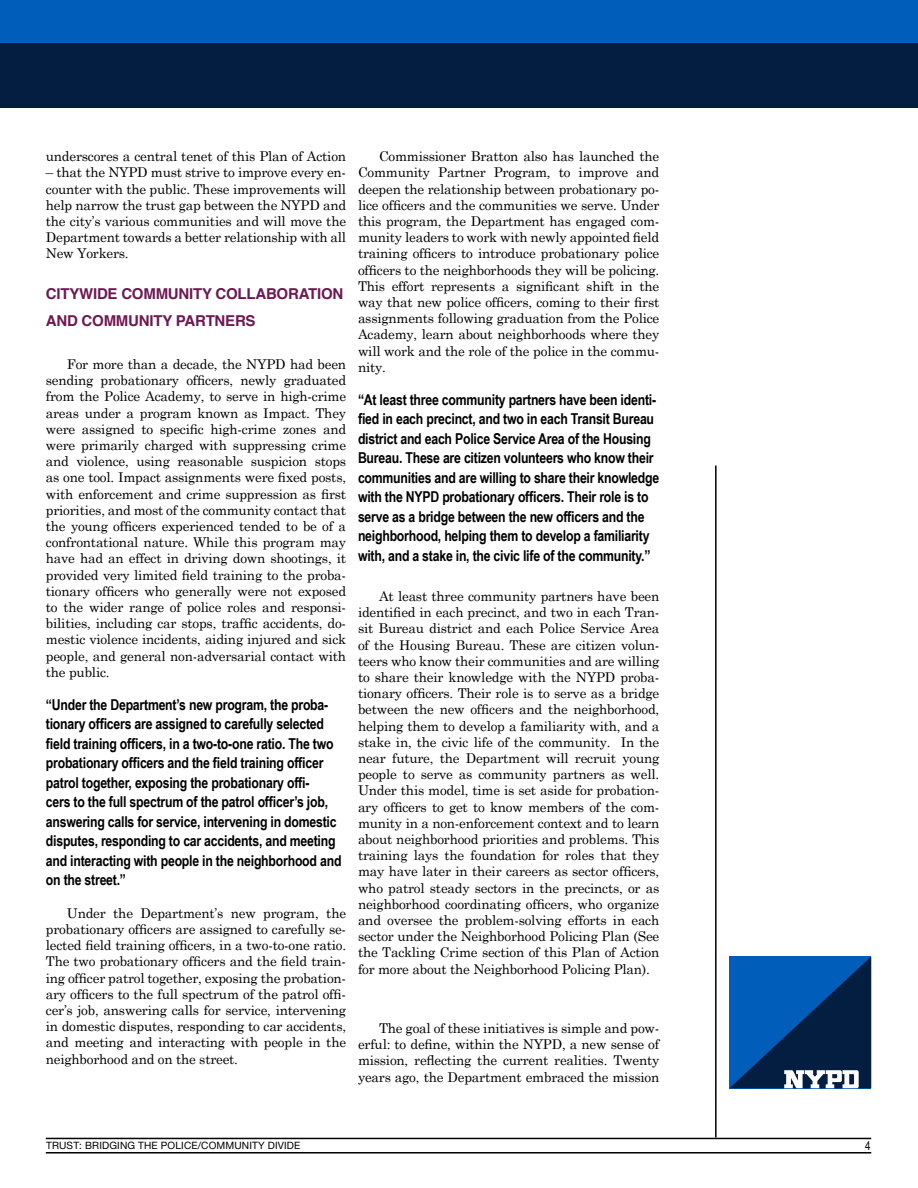
<style>
.page{position:relative;width:918px;height:1188px;background:#fff}
.page>*{position:absolute;margin:0;border:0;box-sizing:border-box;transform-origin:0 0}
.t1{font:700 15px/19.5px "Arial Narrow";letter-spacing:-.015em;color:#000}
.t2{font:700 15px/27px "Helvetica";letter-spacing:-.015em;color:#6d1952}
.t3{font:13.5px/16.2px "Century Schoolbook";letter-spacing:-.015em;color:#000;text-align:justify}
.t4{font:12px "Arial Narrow";color:#000}
.t5{font:10.2px "Helvetica Neue";letter-spacing:.015em;color:#000}
</style>
<div class="page">
<div style="left:0;top:0;width:918px;height:108px;background:#005db9"></div>
<div style="left:0;top:43px;width:918px;height:65px;background:#041e41"></div>
<hr style="left:46px;top:1138px;width:825px;height:1px;background:#000">
<hr style="left:46px;top:1152px;width:825px;height:2px;background:#000">
<hr style="left:715px;top:466px;width:2px;height:671px;background:#000">
<svg style="left:729px;top:956px;width:142px;height:132px;background:#0d4886"></svg>
<p class="t3" style="left:46px;top:148px;width:302px">underscores a central tenet of this Plan of Action</p>
<p class="t3" style="left:46px;top:164px;width:302px">– that the NYPD must strive to improve every en&shy;counter with the public. These improvements will help narrow the trust gap between the NYPD and the city’s various communities and will move the Department towards a better relationship with all New Yorkers.</p>
<p class="t2" style="left:46px;top:280px;width:299px">CITYWIDE COMMUNITY COLLABORATION<br>AND COMMUNITY PARTNERS</p>
<p class="t3" style="left:46px;top:356px;width:302px;text-indent:21px">For more than a decade, the NYPD had been sending probationary officers, newly graduated from the Police Academy, to serve in high-crime areas under a program known as Impact. They were assigned to specific high-crime zones and were primarily charged with suppressing crime and violence, using reasonable suspicion stops as one tool. Impact assignments were fixed posts, with enforcement and crime suppression as first priorities, and most of the community contact that the young officers experienced tended to be of a confrontational nature. While this program may have had an effect in driving down shootings, it provided very limited field training to the proba&shy;tionary officers who generally were not exposed to the wider range of police roles and responsi&shy;bilities, including car stops, traffic accidents, do&shy;mestic violence incidents, aiding injured and sick people, and general non-adversarial contact with the public.</p>
<p class="t1" style="left:46px;top:694px;width:297px">“Under the Department’s new program, the proba&shy;tionary officers are assigned to carefully selected field training officers, in a two-to-one ratio. The two probationary officers and the field training officer patrol together, exposing the probationary offi-<br>cers to the full spectrum of the patrol officer’s job, answering calls for service, intervening in domestic disputes, responding to car accidents, and meeting and interacting with people in the neighborhood and on the street.”</p>
<p class="t3" style="left:46px;top:904px;width:302px;text-indent:21px">Under the Department’s new program, the probationary officers are assigned to carefully se&shy;lected field training officers, in a two-to-one ratio.<br>The two probationary officers and the field train&shy;ing officer patrol together, exposing the probation&shy;ary officers to the full spectrum of the patrol offi&shy;cer’s job, answering calls for service, intervening in domestic disputes, responding to car accidents, and meeting and interacting with people in the neighborhood and on the street.</p>
<p class="t3" style="left:358px;top:148px;width:303px;text-indent:21px">Commissioner Bratton also has launched the Community Partner Program, to improve and deepen the relationship between probationary po&shy;lice officers and the communities we serve. Under this program, the Department has engaged com&shy;munity leaders to work with newly appointed field training officers to introduce probationary police officers to the neighborhoods they will be policing.<br>This effort represents a significant shift in the way that new police officers, coming to their first assignments following graduation from the Police Academy, learn about neighborhoods where they will work and the role of the police in the commu&shy;nity.</p>
<p class="t1" style="left:358px;top:389px;width:303px">“At least three community partners have been identi&shy;fied in each precinct, and two in each Transit Bureau district and each Police Service Area of the Housing Bureau. These are citizen volunteers who know their communities and are willing to share their knowledge with the NYPD probationary officers. Their role is to serve as a bridge between the new officers and the neighborhood, helping them to develop a familiarity with, and a stake in, the civic life of the community.”</p>
<p class="t3" style="left:358px;top:588px;width:303px;text-indent:21px">At least three community partners have been identified in each precinct, and two in each Tran&shy;sit Bureau district and each Police Service Area of the Housing Bureau. These are citizen volun&shy;teers who know their communities and are willing to share their knowledge with the NYPD proba&shy;tionary officers. Their role is to serve as a bridge between the new officers and the neighborhood, helping them to develop a familiarity with, and a stake in, the civic life of the community. In the near future, the Department will recruit young people to serve as community partners as well.<br>Under this model, time is set aside for probation&shy;ary officers to get to know members of the com&shy;munity in a non-enforcement context and to learn about neighborhood priorities and problems. This training lays the foundation for roles that they may have later in their careers as sector officers, who patrol steady sectors in the precincts, or as neighborhood coordinating officers, who organize and oversee the problem-solving efforts in each sector under the Neighborhood Policing Plan (See the Tackling Crime section of this Plan of Action for more about the Neighborhood Policing Plan).</p>
<p class="t3" style="left:358px;top:1020px;width:303px;text-indent:21px">The goal of these initiatives is simple and pow&shy;erful: to define, within the NYPD, a new sense of mission, reflecting the current realities. Twenty years ago, the Department embraced the mission</p>
<p class="t5" style="left:46px;top:1138px;width:256px">TRUST: BRIDGING THE POLICE/COMMUNITY DIVIDE</p>
<p class="t4" style="left:865px;top:1137px;width:7px">4</p>
</div>
